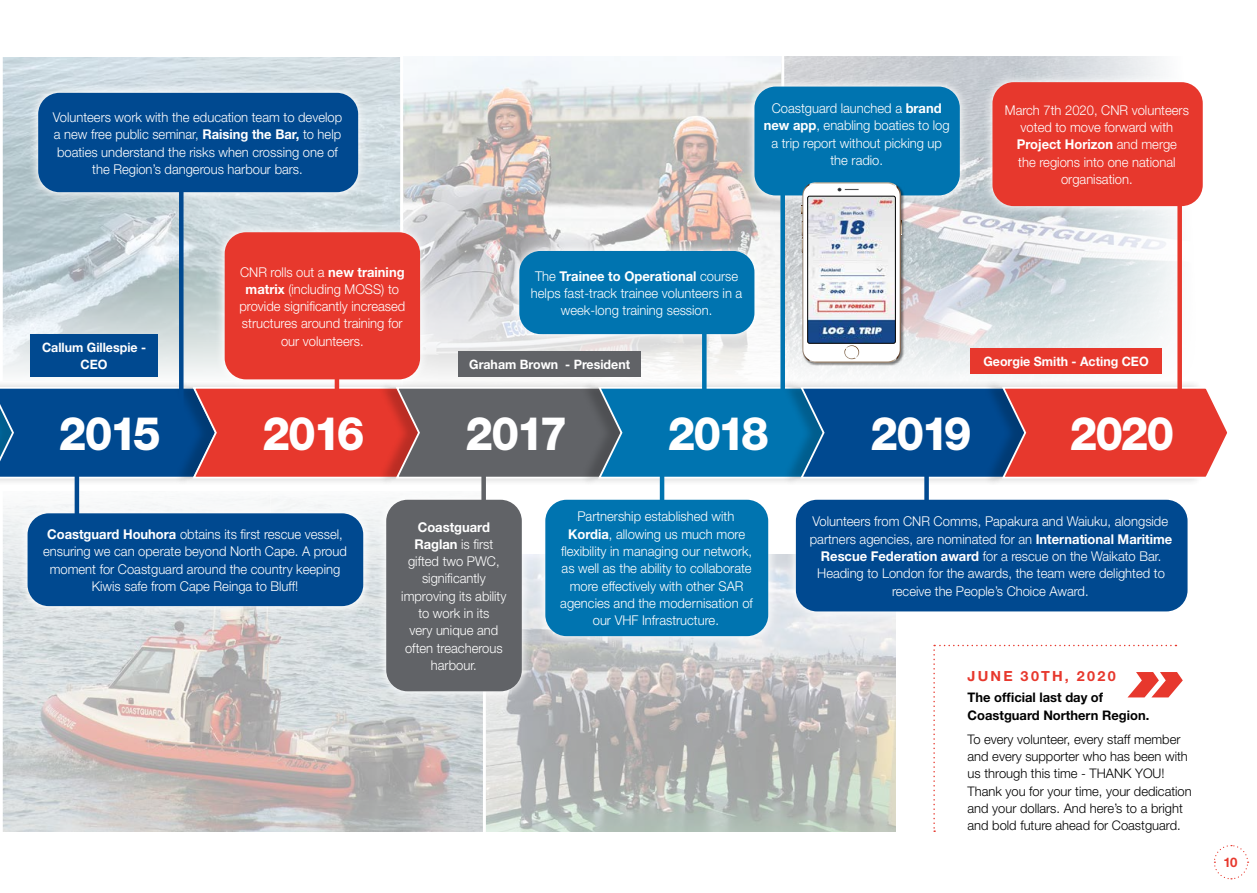
<style>
.page{position:relative;width:1257px;height:893px;background:#fff}
.page>*{position:absolute;margin:0;border:0;box-sizing:border-box;transform-origin:0 0}
.t1{font:800 46.35px "Helvetica Neue";letter-spacing:-.06em;color:#fff;scale:.95 1}
.t2{font:700 13.95px "Helvetica Neue";letter-spacing:.15em;color:#e7382d}
.t3{font:300 13.5px/17.2px "Helvetica Neue";color:#fff;text-align:center;scale:.96 1}
.t4{font:300 13.2px/17.4px "Helvetica Neue";color:#000}
.t5{font:700 13.2px/17.4px "Helvetica Neue";color:#000}
.t6{font:700 13.2px "Helvetica Neue";color:#e7382d}
.t7{font:700 12.9px/17px "Helvetica Neue";color:#fff;text-align:center;scale:.96 1}
.s1{font-weight:700}
</style>
<div class="page">
<img style="left:3px;top:57px;width:397px;height:322px">
<img style="left:403px;top:57px;width:779px;height:322px">
<img style="left:3px;top:492px;width:480px;height:339px">
<hr style="left:781px;top:0;width:3px;height:399px;background:#fff">
<img style="left:486px;top:555px;width:409px;height:276px">
<div style="left:970px;top:348px;width:191px;height:25px;background:#e7382d"></div>
<div style="left:30px;top:334px;width:128px;height:43px;background:#004990"></div>
<div style="left:458px;top:351px;width:183px;height:26px;background:#616367"></div>
<svg style="left:28px;top:83px;width:339px;height:119px;background:#d2dde2"></svg>
<div style="left:38px;top:93px;width:320px;height:99px;background:#004990;border-radius:21px"></div>
<svg style="left:18px;top:503px;width:355px;height:113px"></svg>
<div style="left:28px;top:513px;width:335px;height:93px;background:#004990;border-radius:21px"></div>
<svg style="left:982px;top:72px;width:221px;height:144px"></svg>
<div style="left:992px;top:82px;width:210px;height:124px;background:#e7382d;border-radius:21px"></div>
<svg style="left:744px;top:77px;width:225px;height:128px;background:#cdd3d7"></svg>
<div style="left:754px;top:87px;width:205px;height:108px;background:#0074b0;border-radius:21px"></div>
<svg style="left:535px;top:490px;width:242px;height:156px"></svg>
<div style="left:545px;top:500px;width:223px;height:136px;background:#0074b0;border-radius:21px"></div>
<div style="left:802px;top:183px;width:103px;height:183px;background:#000;opacity:.48"></div>
<svg style="left:801px;top:182px;width:101px;height:181px"></svg>
<div style="left:805px;top:194px;width:93px;height:151px;background:linear-gradient(to bottom,#1f1f1e,#111213)"></div>
<div style="left:807px;top:196px;width:88px;height:147px;background:#000;opacity:.75"></div>
<div style="left:807px;top:196px;width:88px;height:148px;border:1px solid #000;border-radius:2px"></div>
<div style="left:0;top:379px;width:212px;height:107px;background:#f6f6f6"></div>
<div style="left:174px;top:379px;width:243px;height:107px;background:#f6f6f6"></div>
<div style="left:377px;top:379px;width:243px;height:107px;background:#f5f5f5"></div>
<div style="left:579px;top:379px;width:242px;height:107px;background:#f6f6f6"></div>
<svg style="left:376px;top:492px;width:155px;height:209px"></svg>
<div style="left:386px;top:500px;width:136px;height:191px;background:#616367;border-radius:21px"></div>
<div style="left:481px;top:472px;width:5px;height:34px;background:#616367"></div>
<div style="left:780px;top:188px;width:5px;height:206px;background:#0074b0"></div>
<svg style="left:215px;top:222px;width:215px;height:163px"></svg>
<div style="left:225px;top:232px;width:195px;height:147px;background:#e7382d;border-radius:21px"></div>
<hr style="left:335px;top:348px;width:4px;height:63px;background:#e7382d">
<svg style="left:509px;top:241px;width:255px;height:103px"></svg>
<div style="left:519px;top:251px;width:235px;height:83px;background:#0074b0;border-radius:21px"></div>
<svg style="left:702px;top:334px;width:4px;height:51px"></svg>
<hr style="left:660px;top:466px;width:4px;height:35px;background:#0074b0">
<hr style="left:179px;top:182px;width:4px;height:224px;background:#004990">
<hr style="left:75px;top:458px;width:4px;height:64px;background:#004990">
<svg style="left:786px;top:490px;width:402px;height:131px"></svg>
<div style="left:796px;top:500px;width:391px;height:111px;background:#004990;border-radius:21px"></div>
<svg style="left:1214px;top:845px;width:34px;height:35px"></svg>
<svg style="left:933px;top:645px;width:249px;height:187px"></svg>
<div style="left:781px;top:379px;width:243px;height:107px;background:#f5f5f5"></div>
<div style="left:983px;top:379px;width:241px;height:107px;background:#f6f6f6"></div>
<svg style="left:0;top:385px;width:1227px;height:94px;background:#685b77"></svg>
<svg style="left:1177px;top:206px;width:4px;height:205px"></svg>
<hr style="left:924px;top:458px;width:4px;height:53px;background:#004990">
<p class="t3" style="left:53px;top:108px;width:303px">Volunteers work with the education team to develop a new free public seminar, <span class="s1">Raising the Bar,</span> to help boaties understand the risks when crossing one of the Region’s dangerous harbour bars.</p>
<p class="t3" style="left:763px;top:99px;width:195px">Coastguard launched a <span class="s1">brand new app</span>, enabling boaties to log a trip report without picking up the radio.</p>
<p class="t7" style="left:42px;top:339px;width:110px">Callum Gillespie -<br>CEO</p>
<p class="t3" style="left:239px;top:263px;width:174px">CNR rolls out a <span class="s1">new training matrix</span> (including MOSS) to provide significantly increased structures around training for our volunteers.</p>
<p class="t3" style="left:531px;top:267px;width:222px">The <span class="s1">Trainee to Operational</span> course helps fast-track trainee volunteers in a week-long training session.</p>
<p class="t7" style="left:469px;top:356px;width:169px">Graham Brown - President</p>
<p class="t3" style="left:1004px;top:101px;width:193px">March 7th 2020, CNR volunteers voted to move forward with<br><span class="s1">Project Horizon</span> and merge<br>the regions into one national organisation.</p>
<p class="t7" style="left:983px;top:352px;width:174px">Georgie Smith - Acting CEO</p>
<h1 class="t1" style="left:59px;top:406px;width:109px">2015</h1>
<h1 class="t1" style="left:262px;top:406px;width:109px">2016</h1>
<h1 class="t1" style="left:465px;top:406px;width:109px">2017</h1>
<h1 class="t1" style="left:667px;top:406px;width:108px">2018</h1>
<p class="t3" style="left:43px;top:525px;width:318px"><span class="s1">Coastguard Houhora</span> obtains its first rescue vessel, ensuring we can operate beyond North Cape. A proud moment for Coastguard around the country keeping Kiwis safe from Cape Reinga to Bluff!</p>
<p class="t3" style="left:401px;top:518px;width:111px"><span class="s1">Coastguard<br>Raglan</span> is first gifted two PWC, significantly improving its ability to work in its<br>very unique and often treacherous harbour.</p>
<p class="t3" style="left:560px;top:508px;width:202px">Partnership established with<br><span class="s1">Kordia</span>, allowing us much more flexibility in managing our network, as well as the ability to collaborate more effectively with other SAR agencies and the modernisation of our VHF Infrastructure.</p>
<h1 class="t1" style="left:870px;top:406px;width:108px">2019</h1>
<h1 class="t1" style="left:1069px;top:406px;width:112px">2020</h1>
<p class="t3" style="left:810px;top:513px;width:379px">Volunteers from CNR Comms, Papakura and Waiuku, alongside partners agencies, are nominated for an <span class="s1">International Maritime Rescue Federation award</span> for a rescue on the Waikato Bar.<br>Heading to London for the awards, the team were delighted to receive the People’s Choice Award.</p>
<p class="t2" style="left:967px;top:667px;width:150px">JUNE 30TH, 2020</p>
<p class="t5" style="left:967px;top:689px;width:183px">The official last day of<br>Coastguard Northern Region.</p>
<p class="t4" style="left:967px;top:730px;width:226px">To every volunteer, every staff member and every supporter who has been with us through this time - THANK YOU!<br>Thank you for your time, your dedication and your dollars. And here’s to a bright and bold future ahead for Coastguard.</p>
<p class="t6" style="left:1223px;top:854px;width:16px">10</p>
</div>
